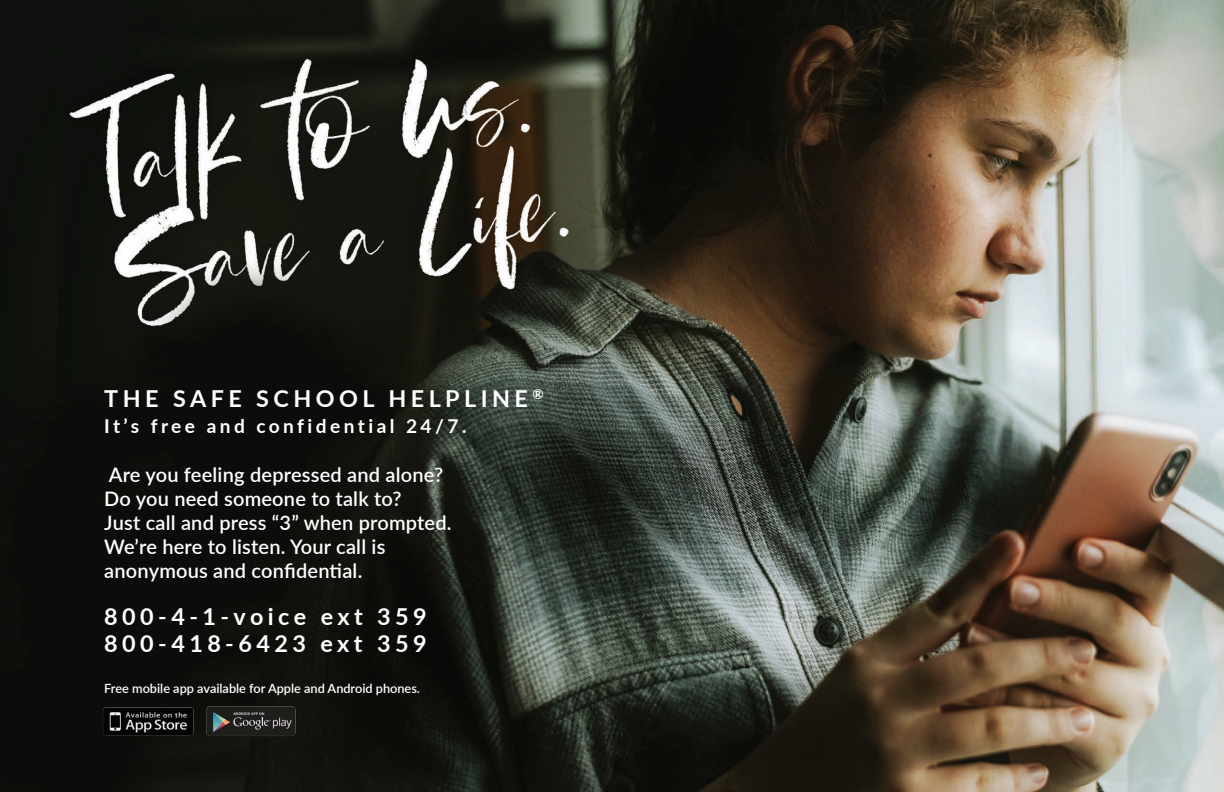
<style>
.page{position:relative;width:1224px;height:792px;background:#fff}
.page>*{position:absolute;margin:0;border:0;box-sizing:border-box;transform-origin:0 0}
.t1{font:700 23.4px/26.5px "Lato";letter-spacing:.19em;color:#fff}
.t2{font:600 20px/24px "Lato";letter-spacing:.01em;color:#fff}
.t3{font:700 19.1px "Lato";letter-spacing:.18em;color:#fff}
.t4{font:600 12.7px "Lato";color:#fff}
</style>
<div class="page">
<img style="left:0;top:0;width:1224px;height:792px">
<img style="left:102px;top:704px;width:92px;height:34px">
<img style="left:205px;top:704px;width:92px;height:34px">
<p class="t1" style="left:104px;top:384px;width:441px">THE SAFE SCHOOL HELPLINE <sup>®</sup></p>
<p class="t3" style="left:104px;top:412px;width:364px">It’s free and confidential 24/7.</p>
<p class="t2" style="left:104px;top:461px;width:349px">Are you feeling depressed and alone?<br>Do you need someone to talk to?<br>Just call and press “3” when prompted.<br>We’re here to listen. Your call is anonymous and confidential.</p>
<p class="t1" style="left:104px;top:603px;width:324px">800-4-1-voice ext 359<br>800-418-6423 ext 359</p>
<p class="t4" style="left:104px;top:679px;width:317px">Free mobile app available for Apple and Android phones.</p>
</div>
